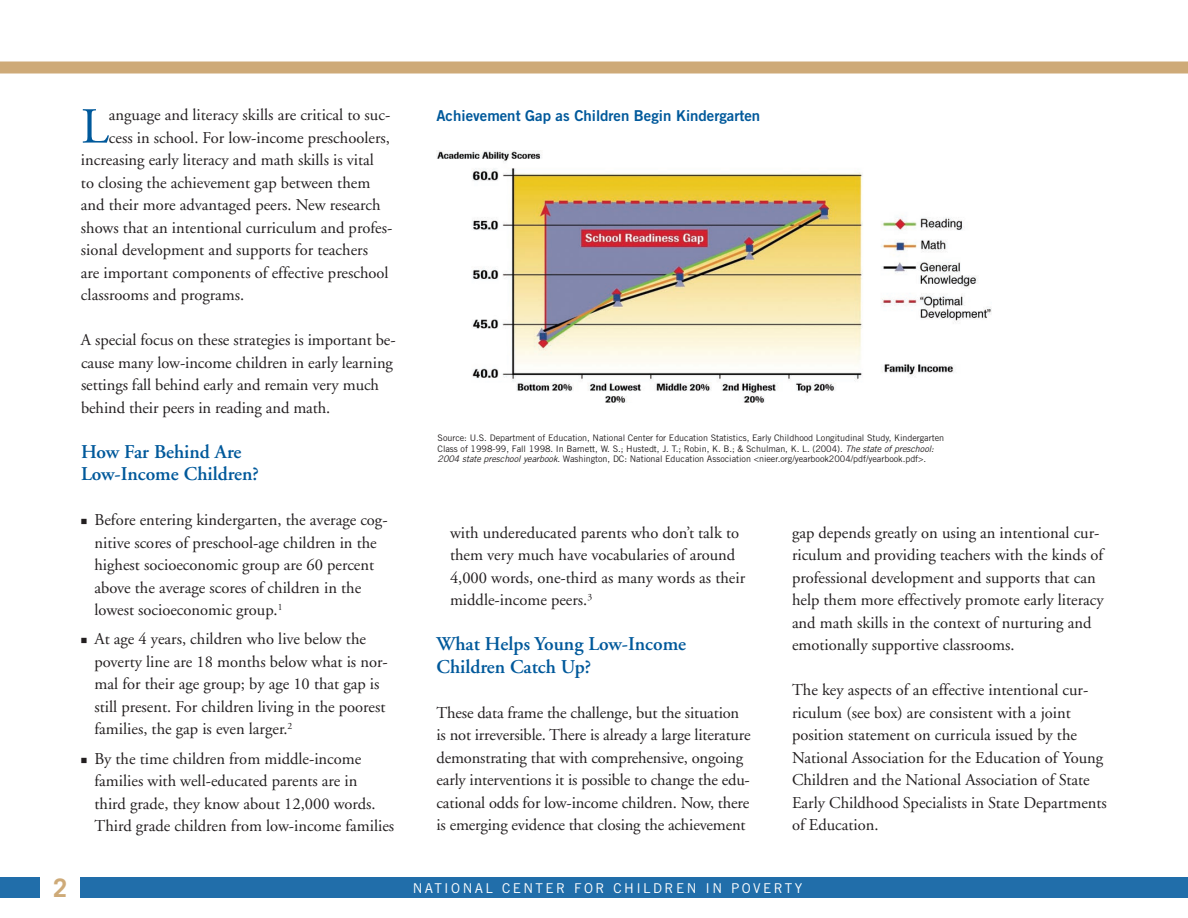
<style>
.page{position:relative;width:1188px;height:918px;background:#fff}
.page>*{position:absolute;margin:0;border:0;box-sizing:border-box;transform-origin:0 0}
.t1{font:50.4px "Adobe Garamond";color:#00599b}
.t2{font:700 25.5px "Trade Gothic";color:#ceaa78}
.t3{font:600 19.5px/22.5px "Adobe Garamond";color:#00599b}
.t4{font:16.5px/22.5px "Adobe Garamond";color:#231f20}
.t5{font:15px "Trade Gothic Bold Two";color:#00599b}
.t6{font:13.5px "Trade Gothic";letter-spacing:.18em;color:#fff}
.t7{font:9px/10.8px "Trade Gothic";letter-spacing:-.005em;color:#231f20}
.s1{font-style:italic}
</style>
<div class="page">
<div style="left:0;top:878px;width:1188px;height:20px;background:#216eaa"></div>
<div style="left:0;top:62px;width:1188px;height:12px;background:#ceaa78"></div>
<div style="left:40px;top:864px;width:40px;height:45px;background:#fff"></div>
<img style="left:437px;top:150px;width:555px;height:253px">
<h1 class="t1" style="left:81px;top:100px;width:29px">L</h1>
<p class="t4" style="left:109px;top:104px;width:283px">anguage and literacy skills are critical to suc-</p>
<p class="t4" style="left:109px;top:127px;width:283px">cess in school. For low-income preschoolers,</p>
<p class="t4" style="left:81px;top:149px;width:295px">increasing early literacy and math skills is vital</p>
<p class="t4" style="left:81px;top:172px;width:291px">to closing the achievement gap between them</p>
<p class="t4" style="left:81px;top:194px;width:301px">and their more advantaged peers. New research</p>
<p class="t4" style="left:81px;top:217px;width:313px">shows that an intentional curriculum and profes-</p>
<p class="t4" style="left:81px;top:239px;width:289px">sional development and supports for teachers</p>
<p class="t4" style="left:81px;top:262px;width:309px">are important components of effective preschool</p>
<p class="t4" style="left:81px;top:284px;width:165px">classrooms and programs.</p>
<p class="t4" style="left:81px;top:329px;width:316px">A special focus on these strategies is important be&shy;cause many low-income children in early learning settings fall behind early and remain very much behind their peers in reading and math.</p>
<p class="t3" style="left:81px;top:440px;width:180px">How Far Behind Are<br>Low-Income Children?</p>
<p class="t4" style="left:94px;top:509px;width:295px">Before entering kindergarten, the average cog&shy;nitive scores of preschool-age children in the highest socioeconomic group are 60 percent above the average scores of children in the lowest socioeconomic group.<sup>1</sup></p>
<p class="t4" style="left:94px;top:628px;width:295px">At age 4 years, children who live below the poverty line are 18 months below what is nor&shy;mal for their age group; by age 10 that gap is still present. For children living in the poorest families, the gap is even larger.<sup>2</sup></p>
<p class="t4" style="left:94px;top:748px;width:301px">By the time children from middle-income families with well-educated parents are in<br>third grade, they know about 12,000 words.<br>Third grade children from low-income families</p>
<p class="t5" style="left:436px;top:106px;width:325px">Achievement Gap as Children Begin Kindergarten</p>
<p class="t7" style="left:438px;top:432px;width:508px">Source: U.S. Department of Education, National Center for Education Statistics, Early Childhood Longitudinal Study, Kindergarten<br>Class of 1998-99, Fall 1998. In Barnett, W. S.; Hustedt, J. T.; Robin, K. B.; &amp; Schulman, K. L. (2004). <span class="s1">The state of preschool:<br>2004 state preschool yearbook</span>. Washington, DC: National Education Association &lt;nieer.org/yearbook2004/pdf/yearbook.pdf&gt;.</p>
<p class="t4" style="left:450px;top:522px;width:297px">with undereducated parents who don’t talk to them very much have vocabularies of around 4,000 words, one-third as many words as their middle-income peers.<sup>3</sup></p>
<p class="t3" style="left:436px;top:633px;width:251px">What Helps Young Low-Income<br>Children Catch Up?</p>
<p class="t4" style="left:436px;top:702px;width:316px">These data frame the challenge, but the situation is not irreversible. There is already a large literature demonstrating that with comprehensive, ongoing early interventions it is possible to change the edu&shy;cational odds for low-income children. Now, there is emerging evidence that closing the achievement</p>
<p class="t4" style="left:792px;top:522px;width:313px">gap depends greatly on using an intentional cur&shy;riculum and providing teachers with the kinds of professional development and supports that can help them more effectively promote early literacy and math skills in the context of nurturing and emotionally supportive classrooms.</p>
<p class="t4" style="left:792px;top:679px;width:316px">The key aspects of an effective intentional cur&shy;riculum (see box) are consistent with a joint position statement on curricula issued by the National Association for the Education of Young Children and the National Association of State Early Childhood Specialists in State Departments of Education.</p>
<h2 class="t2" style="left:53px;top:872px;width:16px">2</h2>
<p class="t6" style="left:413px;top:880px;width:391px">NATIONAL CENTER FOR CHILDREN IN POVERTY</p>
</div>
